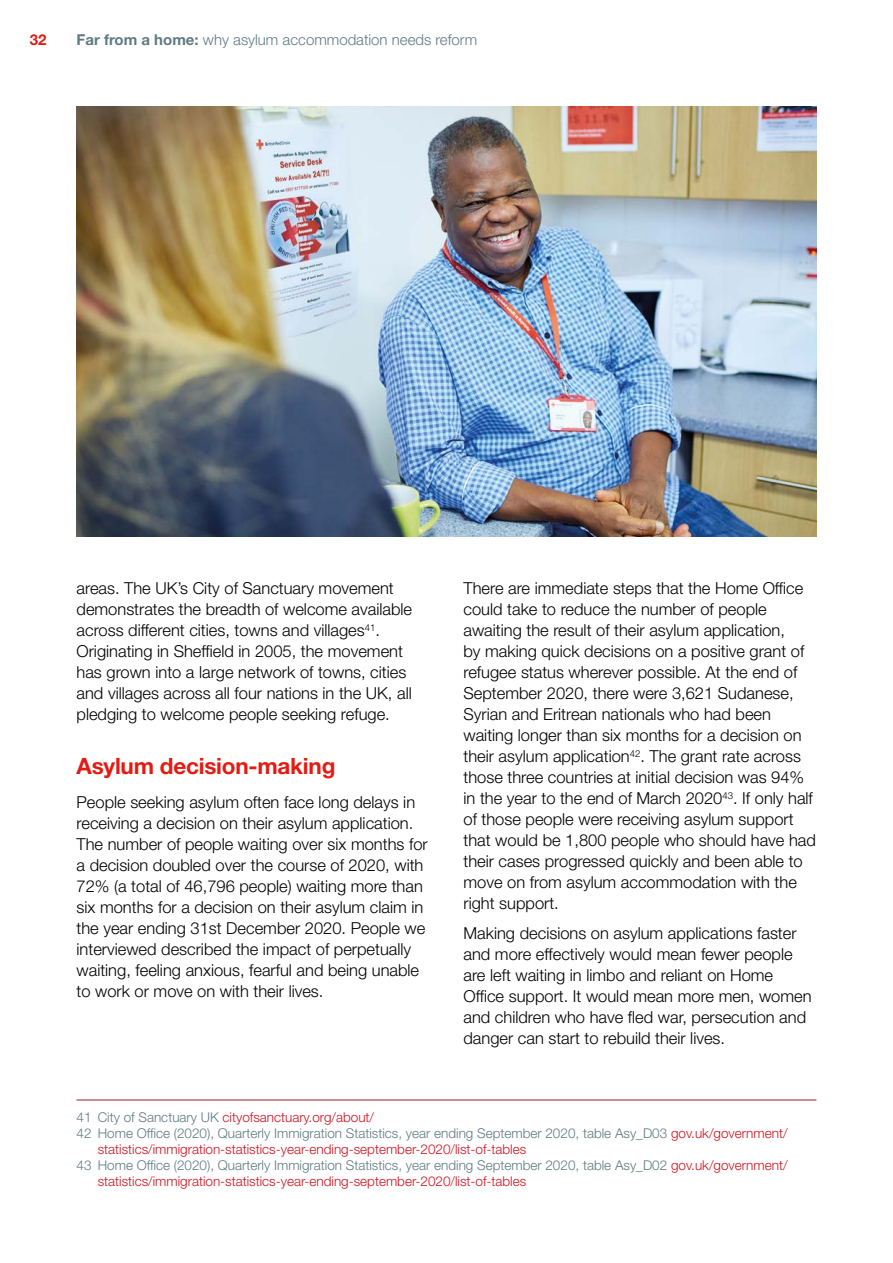
<style>
.page{position:relative;width:893px;height:1263px;background:#fff}
.page>*{position:absolute;margin:0;border:0;box-sizing:border-box;transform-origin:0 0}
.Heading_2{font:700 22.5px "Helvetica Neue LT Std";letter-spacing:-.01em;color:#e41b13}
.BODY_COPY{font:300 16.5px/21px "Helvetica Neue LT Std";color:#000}
.t1{font:300 15px "Helvetica Neue LT Std";color:#5f7b81}
.t2{font:700 15px "Helvetica Neue LT Std";color:#e41b13}
.Footnote_ff{font:300 13.5px/16.2px "Helvetica Neue LT Std";color:#d0131f}
.Footnote{font:300 13.5px "Helvetica Neue LT Std";color:#d0131f}
.s1{font-weight:700}
.s2{color:#5f7b81}
</style>
<div class="page">
<hr style="left:77px;top:1099px;width:739px;height:1px;background:#9e1e22">
<img style="left:77px;top:106px;width:739px;height:431px">
<p class="t2" style="left:30px;top:30px;width:18px">32</p>
<p class="t1" style="left:77px;top:30px;width:402px"><span class="s1">Far from a home:</span> why asylum accommodation needs reform</p>
<p class="BODY_COPY" style="left:77px;top:578px;width:337px">areas. The UK’s City of Sanctuary movement demonstrates the breadth of welcome available across different cities, towns and villages<sup>41</sup>.<br>Originating in Sheffield in 2005, the movement has grown into a large network of towns, cities and villages across all four nations in the UK, all pledging to welcome people seeking refuge.</p>
<p class="Heading_2" style="left:77px;top:752px;width:260px">Asylum decision-making</p>
<p class="BODY_COPY" style="left:77px;top:791px;width:353px">People seeking asylum often face long delays in receiving a decision on their asylum application.<br>The number of people waiting over six months for a decision doubled over the course of 2020, with 72% (a total of 46,796 people) waiting more than six months for a decision on their asylum claim in the year ending 31st December 2020. People we interviewed described the impact of perpetually waiting, feeling anxious, fearful and being unable to work or move on with their lives.</p>
<p class="BODY_COPY" style="left:463px;top:578px;width:354px">There are immediate steps that the Home Office could take to reduce the number of people awaiting the result of their asylum application,<br>by making quick decisions on a positive grant of refugee status wherever possible. At the end of September 2020, there were 3,621 Sudanese, Syrian and Eritrean nationals who had been waiting longer than six months for a decision on their asylum application<sup>42</sup>. The grant rate across those three countries at initial decision was 94% in the year to the end of March 2020<sup>43</sup>. If only half of those people were receiving asylum support that would be 1,800 people who should have had their cases progressed quickly and been able to move on from asylum accommodation with the right support.</p>
<p class="BODY_COPY" style="left:463px;top:922px;width:350px">Making decisions on asylum applications faster and more effectively would mean fewer people are left waiting in limbo and reliant on Home Office support. It would mean more men, women and children who have fled war, persecution and danger can start to rebuild their lives.</p>
<p class="Footnote" style="left:77px;top:1108px;width:299px"><span class="s2">41 City of Sanctuary UK</span> cityofsanctuary.org/about/</p>
<p class="Footnote_ff" style="left:98px;top:1125px;width:691px;text-indent:-21px"><span class="s2">42 Home Office (2020), Quarterly Immigration Statistics, year ending September 2020, table Asy_D03</span> gov.uk/government/ statistics/immigration-statistics-year-ending-september-2020/list-of-tables</p>
<p class="Footnote_ff" style="left:98px;top:1157px;width:691px;text-indent:-21px"><span class="s2">43 Home Office (2020), Quarterly Immigration Statistics, year ending September 2020, table Asy_D02</span> gov.uk/government/ statistics/immigration-statistics-year-ending-september-2020/list-of-tables</p>
</div>
